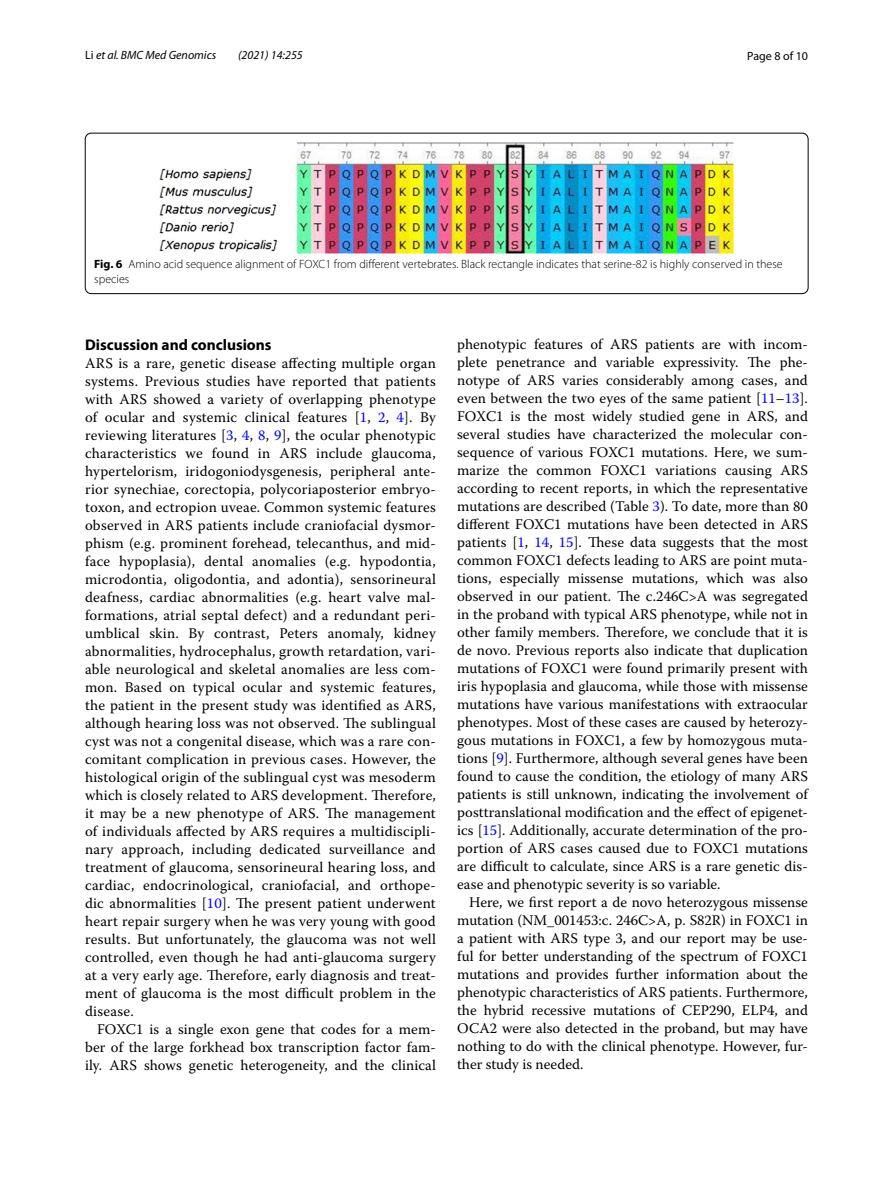
<style>
.page{position:relative;width:893px;height:1187px;background:#fff}
.page>*{position:absolute;margin:0;border:0;box-sizing:border-box;transform-origin:0 0}
.t1{font:700 15.45px "Myriad Pro";color:#000}
.t2{font:14.7px/18px "Warnock Pro";letter-spacing:.005em;color:#000;text-align:justify}
.t3{font:300 12px/15px "Myriad Pro";color:#000}
.t4{font:italic 12px "Myriad Pro";color:#000}
.t5{font:12px "Myriad Pro";color:#000}
.s1{font-style:normal}
.s2{font-weight:700}
.s3{color:#00f}
</style>
<div class="page">
<img style="left:160px;top:142px;width:574px;height:111px">
<div style="left:85px;top:133px;width:723px;height:161px;border:1px solid #000;border-radius:6px"></div>
<p class="t4" style="left:85px;top:48px;width:133px"><span class="s1">Li</span> et al. BMC Med Genomics</p>
<p class="t4" style="left:238px;top:48px;width:66px">(2021) 14:255</p>
<p class="t5" style="left:747px;top:48px;width:62px">Page 8 of 10</p>
<p class="t3" style="left:94px;top:257px;width:690px"><span class="s2">Fig. 6</span> Amino acid sequence alignment of FOXC1 from different vertebrates. Black rectangle indicates that serine-82 is highly conserved in these species</p>
<p class="t1" style="left:85px;top:334px;width:188px">Discussion and conclusions</p>
<p class="t2" style="left:85px;top:354px;width:352px">ARS is a rare, genetic disease affecting multiple organ systems. Previous studies have reported that patients with ARS showed a variety of overlapping phenotype of ocular and systemic clinical features [<span class="s3">1</span>, <span class="s3">2</span>, <span class="s3">4</span>]. By reviewing literatures [<span class="s3">3</span>, <span class="s3">4</span>, <span class="s3">8</span>, <span class="s3">9</span>], the ocular phenotypic characteristics we found in ARS include glaucoma, hypertelorism, iridogoniodysgenesis, peripheral ante&shy;rior synechiae, corectopia, polycoriaposterior embryo&shy;toxon, and ectropion uveae. Common systemic features observed in ARS patients include craniofacial dysmor&shy;phism (e.g. prominent forehead, telecanthus, and mid&shy;face hypoplasia), dental anomalies (e.g. hypodontia, microdontia, oligodontia, and adontia), sensorineural deafness, cardiac abnormalities (e.g. heart valve mal&shy;formations, atrial septal defect) and a redundant peri&shy;umblical skin. By contrast, Peters anomaly, kidney abnormalities, hydrocephalus, growth retardation, vari&shy;able neurological and skeletal anomalies are less com&shy;mon. Based on typical ocular and systemic features, the patient in the present study was identified as ARS, although hearing loss was not observed. The sublingual cyst was not a congenital disease, which was a rare con&shy;comitant complication in previous cases. However, the histological origin of the sublingual cyst was mesoderm which is closely related to ARS development. Therefore, it may be a new phenotype of ARS. The management of individuals affected by ARS requires a multidiscipli&shy;nary approach, including dedicated surveillance and treatment of glaucoma, sensorineural hearing loss, and cardiac, endocrinological, craniofacial, and orthope&shy;dic abnormalities [<span class="s3">10</span>]. The present patient underwent heart repair surgery when he was very young with good results. But unfortunately, the glaucoma was not well controlled, even though he had anti-glaucoma surgery at a very early age. Therefore, early diagnosis and treat&shy;ment of glaucoma is the most difficult problem in the disease.</p>
<p class="t2" style="left:85px;top:1019px;width:352px;text-indent:12px">FOXC1 is a single exon gene that codes for a mem&shy;ber of the large forkhead box transcription factor fam&shy;ily. ARS shows genetic heterogeneity, and the clinical</p>
<p class="t2" style="left:457px;top:335px;width:352px">phenotypic features of ARS patients are with incom&shy;plete penetrance and variable expressivity. The phe&shy;notype of ARS varies considerably among cases, and even between the two eyes of the same patient [<span class="s3">11</span>–<span class="s3">13</span>].<br>FOXC1 is the most widely studied gene in ARS, and several studies have characterized the molecular con&shy;sequence of various FOXC1 mutations. Here, we sum&shy;marize the common FOXC1 variations causing ARS according to recent reports, in which the representative mutations are described (Table <span class="s3">3</span>). To date, more than 80 different FOXC1 mutations have been detected in ARS patients [<span class="s3">1</span>, <span class="s3">14</span>, <span class="s3">15</span>]. These data suggests that the most common FOXC1 defects leading to ARS are point muta&shy;tions, especially missense mutations, which was also observed in our patient. The c.246C&gt;A was segregated in the proband with typical ARS phenotype, while not in other family members. Therefore, we conclude that it is de novo. Previous reports also indicate that duplication mutations of FOXC1 were found primarily present with iris hypoplasia and glaucoma, while those with missense mutations have various manifestations with extraocular phenotypes. Most of these cases are caused by heterozy&shy;gous mutations in FOXC1, a few by homozygous muta&shy;tions [<span class="s3">9</span>]. Furthermore, although several genes have been found to cause the condition, the etiology of many ARS patients is still unknown, indicating the involvement of posttranslational modification and the effect of epigenet&shy;ics [<span class="s3">15</span>]. Additionally, accurate determination of the pro&shy;portion of ARS cases caused due to FOXC1 mutations are difficult to calculate, since ARS is a rare genetic dis&shy;ease and phenotypic severity is so variable.</p>
<p class="t2" style="left:457px;top:893px;width:352px;text-indent:12px">Here, we first report a de novo heterozygous missense mutation (NM_001453:c. 246C&gt;A, p. S82R) in FOXC1 in a patient with ARS type 3, and our report may be use&shy;ful for better understanding of the spectrum of FOXC1 mutations and provides further information about the phenotypic characteristics of ARS patients. Furthermore, the hybrid recessive mutations of CEP290, ELP4, and OCA2 were also detected in the proband, but may have nothing to do with the clinical phenotype. However, fur&shy;ther study is needed.</p>
</div>
